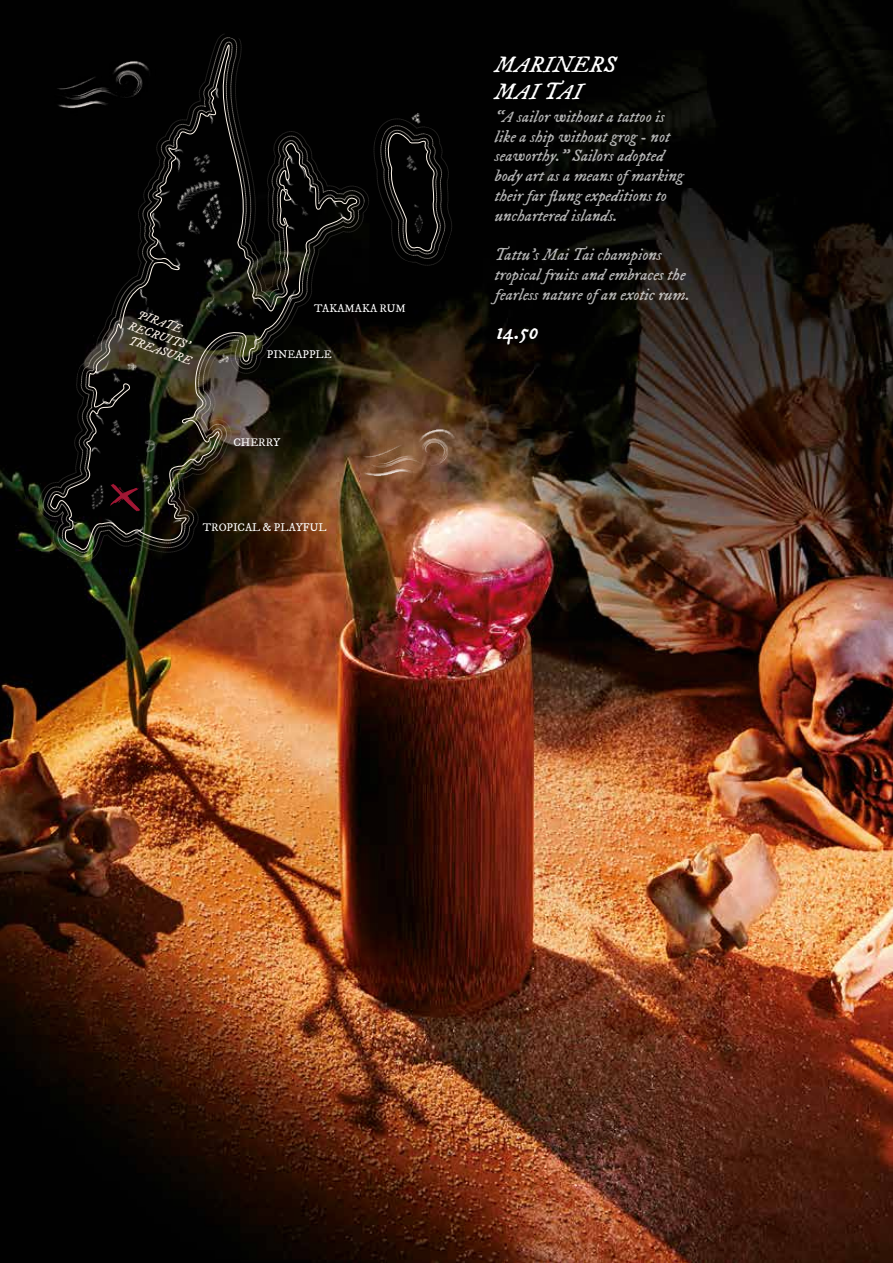
<style>
.page{position:relative;width:893px;height:1263px;background:#fff}
.page>*{position:absolute;margin:0;border:0;box-sizing:border-box;transform-origin:0 0}
.t1{font:22.5px/27px "IM FELL DW Pica Italic";color:#fff}
.t2{font:16.5px/19.8px "IM FELL DW Pica Italic";color:#fff}
.t3{font:12px "IM FELL DW Pica Italic";color:#f9f0e5}
.t4{font:11.25px "IM FELL DW Pica Roman";color:#fff}
</style>
<div class="page">
<img style="left:0;top:0;width:893px;height:1263px">
<img style="left:48px;top:42px;width:408px;height:555px">
<svg style="left:38px;top:32px;width:332px;height:530px;background:#120d05"></svg>
<svg style="left:43px;top:37px;width:322px;height:520px;background:#0d0a05"></svg>
<svg style="left:49px;top:23px;width:309px;height:532px;background:#18150f"></svg>
<svg style="left:374px;top:117px;width:79px;height:150px;background:#0e0e0d"></svg>
<div style="left:28px;top:46px;width:166px;height:134px;background:#010101"></div>
<img style="left:335px;top:414px;width:166px;height:134px">
<img style="left:839px;top:286px;width:54px;height:108px">
<p class="t3" style="left:140px;top:308px;width:48px;rotate:18deg">PIRATE</p>
<p class="t3" style="left:131px;top:319px;width:65px;rotate:18deg">RECRUITS’</p>
<p class="t3" style="left:132px;top:334px;width:67px;rotate:18deg">TREASURE</p>
<p class="t4" style="left:314px;top:302px;width:93px">TAKAMAKA RUM</p>
<p class="t4" style="left:267px;top:347px;width:66px">PINEAPPLE</p>
<p class="t4" style="left:233px;top:436px;width:48px">CHERRY</p>
<p class="t4" style="left:203px;top:520px;width:125px">TROPICAL &amp; PLAYFUL</p>
<h1 class="t1" style="left:495px;top:52px;width:123px">MARINERS<br>MAI TAI</h1>
<p class="t2" style="left:495px;top:107px;width:190px">“A sailor without a tattoo is like a ship without grog - not seaworthy.” Sailors adopted body art as a means of marking their far flung expeditions to unchartered islands.</p>
<p class="t2" style="left:495px;top:246px;width:196px">Tattu’s Mai Tai champions tropical fruits and embraces the fearless nature of an exotic rum.</p>
<h1 class="t1" style="left:496px;top:319px;width:44px">14.50</h1>
</div>
